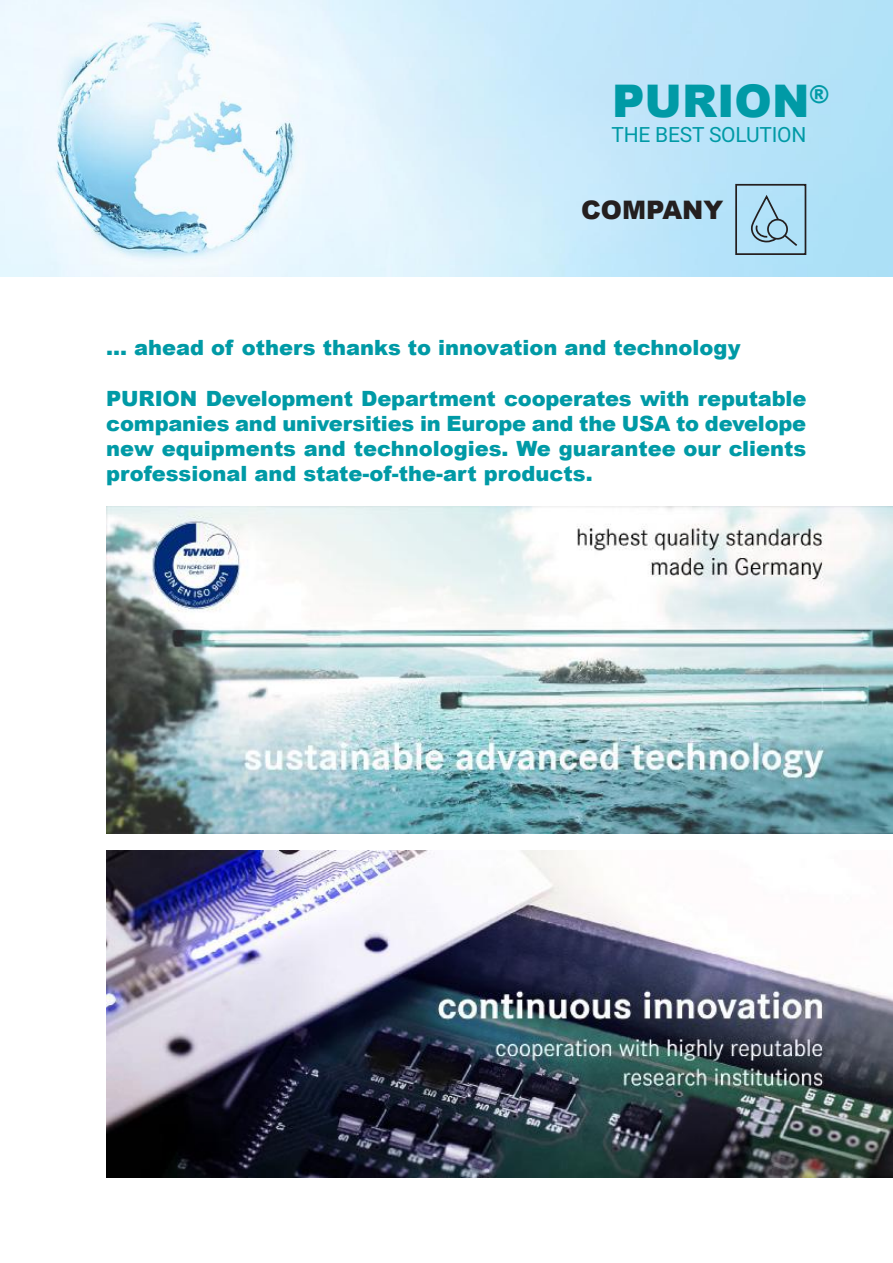
<style>
.page{position:relative;width:893px;height:1263px;background:#fff}
.page>*{position:absolute;margin:0;border:0;box-sizing:border-box;transform-origin:0 0}
.t1{font:900 45px "Arial";color:#009aa6}
.t2{font:900 25.5px "Arial";color:#241f1f}
.t3{font:900 21px/25.2px "Arial";color:#009aa6;text-align:justify}
.t4{font:21px "Roboto";letter-spacing:-.01em;color:#009aa6}
</style>
<div class="page">
<img style="left:106px;top:506px;width:787px;height:328px">
<img style="left:106px;top:850px;width:787px;height:328px">
<img style="left:0;top:0;width:893px;height:276px">
<div style="left:735px;top:184px;width:71px;height:71px;border:2px solid #241f1f"></div>
<svg style="left:750px;top:197px;width:49px;height:51px;background:#9ec8dd"></svg>
<h1 class="t1" style="left:612px;top:69px;width:219px">PURION<sup>®</sup></h1>
<p class="t4" style="left:611px;top:120px;width:196px">THE BEST SOLUTION</p>
<p class="t2" style="left:581px;top:191px;width:144px">COMPANY</p>
<p class="t3" style="left:106px;top:334px;width:636px">... ahead of others thanks to innovation and technology</p>
<p class="t3" style="left:106px;top:385px;width:702px">PURION Development Department cooperates with reputable companies and universities in Europe and the USA to develope new equipments and technologies. We guarantee our clients professional and state-of-the-art products.</p>
</div>
